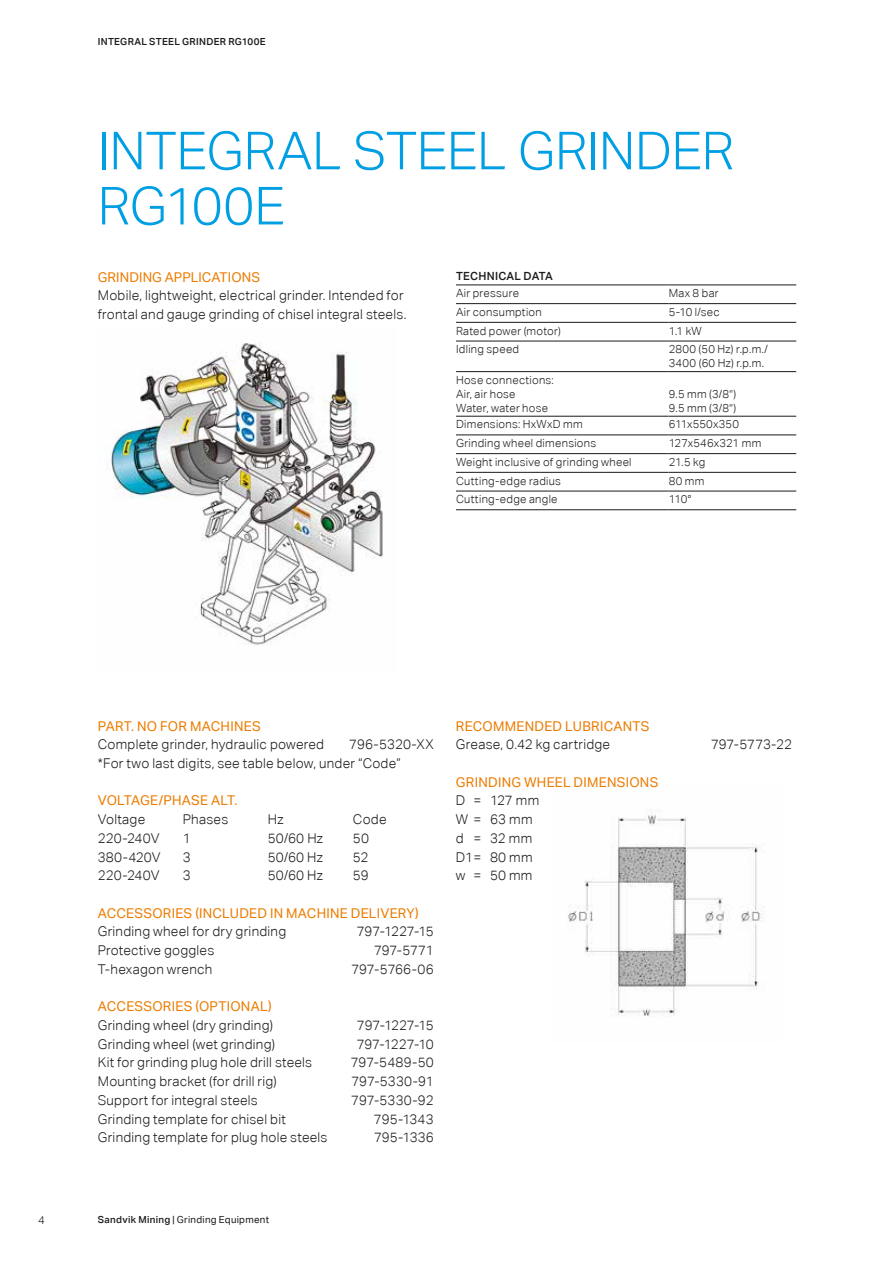
<style>
.page{position:relative;width:893px;height:1263px;background:#fff}
.page>*{position:absolute;margin:0;border:0;box-sizing:border-box;transform-origin:0 0}
.t1{font:300 52.5px/55.2px "Aktiv Grotesk Corp";letter-spacing:-.005em;color:#009fe3}
.t2{font:300 13.5px/18.8px "Aktiv Grotesk Corp";letter-spacing:.02em;color:#1c1b1a}
.t3{font:13.5px "Aktiv Grotesk Corp";letter-spacing:.02em;color:#ec7c01}
.t4{font:300 13.5px "Aktiv Grotesk Corp";letter-spacing:-.015em;color:#1c1b1a}
.t5{font:300 13.5px "Aktiv Grotesk Corp";letter-spacing:-.01em;color:#1c1b1a}
.t6{font:300 13.5px "Aktiv Grotesk Corp";letter-spacing:-.005em;color:#1c1b1a}
.t7{font:300 11.25px/14.1px "Aktiv Grotesk Corp";letter-spacing:.025em;color:#1c1b1a}
.t8{font:500 11.25px "Aktiv Grotesk Corp";letter-spacing:.025em;color:#1c1b1a}
.t9{font:300 11.25px "Aktiv Grotesk Corp";letter-spacing:.005em;color:#1c1b1a}
.t10{font:9.75px "Aktiv Grotesk Corp";letter-spacing:.03em;color:#1c1b1a}
.t11{font:500 9.75px "Aktiv Grotesk Corp";letter-spacing:.03em;color:#1c1b1a}
.s1{font-weight:500}
</style>
<div class="page">
<img style="left:568px;top:809px;width:196px;height:208px">
<img style="left:108px;top:342px;width:275px;height:303px">
<hr style="left:456px;top:303px;width:213px;height:1px;background:#1c1b1a">
<hr style="left:669px;top:303px;width:127px;height:1px;background:#1c1b1a">
<hr style="left:456px;top:322px;width:213px;height:1px;background:#1c1b1a">
<hr style="left:669px;top:322px;width:127px;height:1px;background:#1c1b1a">
<hr style="left:456px;top:341px;width:213px;height:1px;background:#1c1b1a">
<hr style="left:669px;top:341px;width:127px;height:1px;background:#1c1b1a">
<hr style="left:456px;top:371px;width:213px;height:1px;background:#1c1b1a">
<hr style="left:669px;top:371px;width:127px;height:1px;background:#1c1b1a">
<hr style="left:456px;top:416px;width:213px;height:1px;background:#1c1b1a">
<hr style="left:669px;top:416px;width:127px;height:1px;background:#1c1b1a">
<hr style="left:456px;top:435px;width:213px;height:1px;background:#1c1b1a">
<hr style="left:669px;top:435px;width:127px;height:1px;background:#1c1b1a">
<hr style="left:456px;top:453px;width:213px;height:1px;background:#1c1b1a">
<hr style="left:669px;top:453px;width:127px;height:1px;background:#1c1b1a">
<hr style="left:456px;top:472px;width:213px;height:1px;background:#1c1b1a">
<hr style="left:669px;top:472px;width:127px;height:1px;background:#1c1b1a">
<hr style="left:456px;top:491px;width:213px;height:1px;background:#1c1b1a">
<hr style="left:669px;top:491px;width:127px;height:1px;background:#1c1b1a">
<hr style="left:456px;top:285px;width:213px;height:1px;background:#1c1b1a">
<hr style="left:669px;top:285px;width:127px;height:1px;background:#1c1b1a">
<hr style="left:456px;top:509px;width:213px;height:1px;background:#1c1b1a">
<hr style="left:669px;top:509px;width:127px;height:1px;background:#1c1b1a">
<p class="t11" style="left:98px;top:36px;width:170px">INTEGRAL STEEL GRINDER RG100E</p>
<h1 class="t1" style="left:98px;top:123px;width:638px">INTEGRAL STEEL GRINDER<br>RG100E</h1>
<p class="t3" style="left:98px;top:269px;width:164px">GRINDING APPLICATIONS</p>
<p class="t2" style="left:98px;top:286px;width:310px">Mobile, lightweight, electrical grinder. Intended for frontal and gauge grinding of chisel integral steels.</p>
<p class="t8" style="left:456px;top:269px;width:98px">TECHNICAL DATA</p>
<p class="t7" style="left:456px;top:286px;width:64px">Air pressure</p>
<p class="t7" style="left:669px;top:286px;width:52px">Max 8 bar</p>
<p class="t7" style="left:456px;top:305px;width:87px">Air consumption</p>
<p class="t7" style="left:669px;top:305px;width:53px">5-10 l/sec</p>
<p class="t7" style="left:456px;top:324px;width:106px">Rated power (motor)</p>
<p class="t7" style="left:669px;top:324px;width:35px">1.1 kW</p>
<p class="t7" style="left:456px;top:342px;width:65px">Idling speed</p>
<p class="t7" style="left:669px;top:342px;width:101px">2800 (50 Hz) r.p.m./<br>3400 (60 Hz) r.p.m.</p>
<p class="t7" style="left:456px;top:373px;width:99px">Hose connections:<br>Air, air hose<br>Water, water hose</p>
<p class="t7" style="left:669px;top:387px;width:69px">9.5 mm (3/8")<br>9.5 mm (3/8")</p>
<p class="t7" style="left:456px;top:417px;width:128px">Dimensions: HxWxD mm</p>
<p class="t7" style="left:669px;top:417px;width:72px">611x550x350</p>
<p class="t7" style="left:456px;top:436px;width:142px">Grinding wheel dimensions</p>
<p class="t9" style="left:669px;top:437px;width:94px">127x546x321 mm</p>
<p class="t7" style="left:456px;top:455px;width:177px">Weight inclusive of grinding wheel</p>
<p class="t7" style="left:669px;top:455px;width:38px">21.5 kg</p>
<p class="t7" style="left:456px;top:474px;width:106px">Cutting-edge radius</p>
<p class="t7" style="left:669px;top:474px;width:37px">80 mm</p>
<p class="t7" style="left:456px;top:492px;width:103px">Cutting-edge angle</p>
<p class="t7" style="left:669px;top:492px;width:24px">110°</p>
<p class="t3" style="left:98px;top:718px;width:164px">PART. NO FOR MACHINES</p>
<p class="t2" style="left:98px;top:735px;width:228px">Complete grinder, hydraulic powered</p>
<p class="t2" style="left:98px;top:735px;width:338px;text-indent:251px">796-5320-XX *For two last digits, see table below, under “Code”</p>
<p class="t3" style="left:98px;top:793px;width:141px">VOLTAGE/PHASE ALT.</p>
<p class="t2" style="left:98px;top:810px;width:49px">Voltage</p>
<p class="t2" style="left:183px;top:810px;width:47px">Phases</p>
<p class="t2" style="left:268px;top:810px;width:17px">Hz</p>
<p class="t2" style="left:353px;top:810px;width:35px">Code</p>
<p class="t2" style="left:98px;top:829px;width:63px">220-240V</p>
<p class="t2" style="left:183px;top:829px;width:9px">1</p>
<p class="t2" style="left:268px;top:829px;width:57px">50/60 Hz</p>
<p class="t2" style="left:353px;top:829px;width:18px">50</p>
<p class="t2" style="left:98px;top:847px;width:64px">380-420V</p>
<p class="t2" style="left:183px;top:847px;width:9px">3</p>
<p class="t2" style="left:268px;top:847px;width:57px">50/60 Hz</p>
<p class="t2" style="left:353px;top:847px;width:17px">52</p>
<p class="t2" style="left:98px;top:866px;width:63px">220-240V</p>
<p class="t2" style="left:183px;top:866px;width:9px">3</p>
<p class="t2" style="left:268px;top:866px;width:57px">50/60 Hz</p>
<p class="t2" style="left:353px;top:866px;width:17px">59</p>
<p class="t3" style="left:98px;top:905px;width:323px">ACCESSORIES (INCLUDED IN MACHINE DELIVERY)</p>
<p class="t2" style="left:98px;top:922px;width:190px">Grinding wheel for dry grinding</p>
<p class="t4" style="left:357px;top:924px;width:78px">797-1227-15</p>
<p class="t2" style="left:98px;top:941px;width:118px">Protective goggles</p>
<p class="t2" style="left:374px;top:941px;width:61px">797-5771</p>
<p class="t2" style="left:98px;top:960px;width:116px">T-hexagon wrench</p>
<p class="t5" style="left:351px;top:961px;width:84px">797-5766-06</p>
<p class="t3" style="left:98px;top:998px;width:175px">ACCESSORIES (OPTIONAL)</p>
<p class="t2" style="left:98px;top:1016px;width:177px">Grinding wheel (dry grinding)</p>
<p class="t4" style="left:357px;top:1017px;width:78px">797-1227-15</p>
<p class="t2" style="left:98px;top:1034px;width:179px">Grinding wheel (wet grinding)</p>
<p class="t4" style="left:357px;top:1036px;width:79px">797-1227-10</p>
<p class="t2" style="left:98px;top:1053px;width:216px">Kit for grinding plug hole drill steels</p>
<p class="t2" style="left:351px;top:1053px;width:84px">797-5489-50</p>
<p class="t2" style="left:98px;top:1072px;width:180px">Mounting bracket (for drill rig)</p>
<p class="t6" style="left:352px;top:1073px;width:84px">797-5330-91</p>
<p class="t2" style="left:98px;top:1091px;width:162px">Support for integral steels</p>
<p class="t6" style="left:351px;top:1092px;width:84px">797-5330-92</p>
<p class="t2" style="left:98px;top:1109px;width:190px">Grinding template for chisel bit</p>
<p class="t2" style="left:374px;top:1109px;width:61px">795-1343</p>
<p class="t2" style="left:98px;top:1128px;width:231px">Grinding template for plug hole steels</p>
<p class="t2" style="left:374px;top:1128px;width:61px">795-1336</p>
<p class="t3" style="left:456px;top:718px;width:195px">RECOMMENDED LUBRICANTS</p>
<p class="t2" style="left:456px;top:735px;width:156px">Grease, 0.42 kg cartridge</p>
<p class="t5" style="left:711px;top:737px;width:82px">797-5773-22</p>
<p class="t3" style="left:456px;top:774px;width:204px">GRINDING WHEEL DIMENSIONS</p>
<p class="t2" style="left:456px;top:791px;width:85px">D = 127 mm<br>W = 63 mm d = 32 mm<br>D1= 80 mm w = 50 mm</p>
<p class="t7" style="left:38px;top:1213px;width:8px">4</p>
<p class="t10" style="left:98px;top:1214px;width:173px"><span class="s1">Sandvik Mining</span> | Grinding Equipment</p>
</div>
